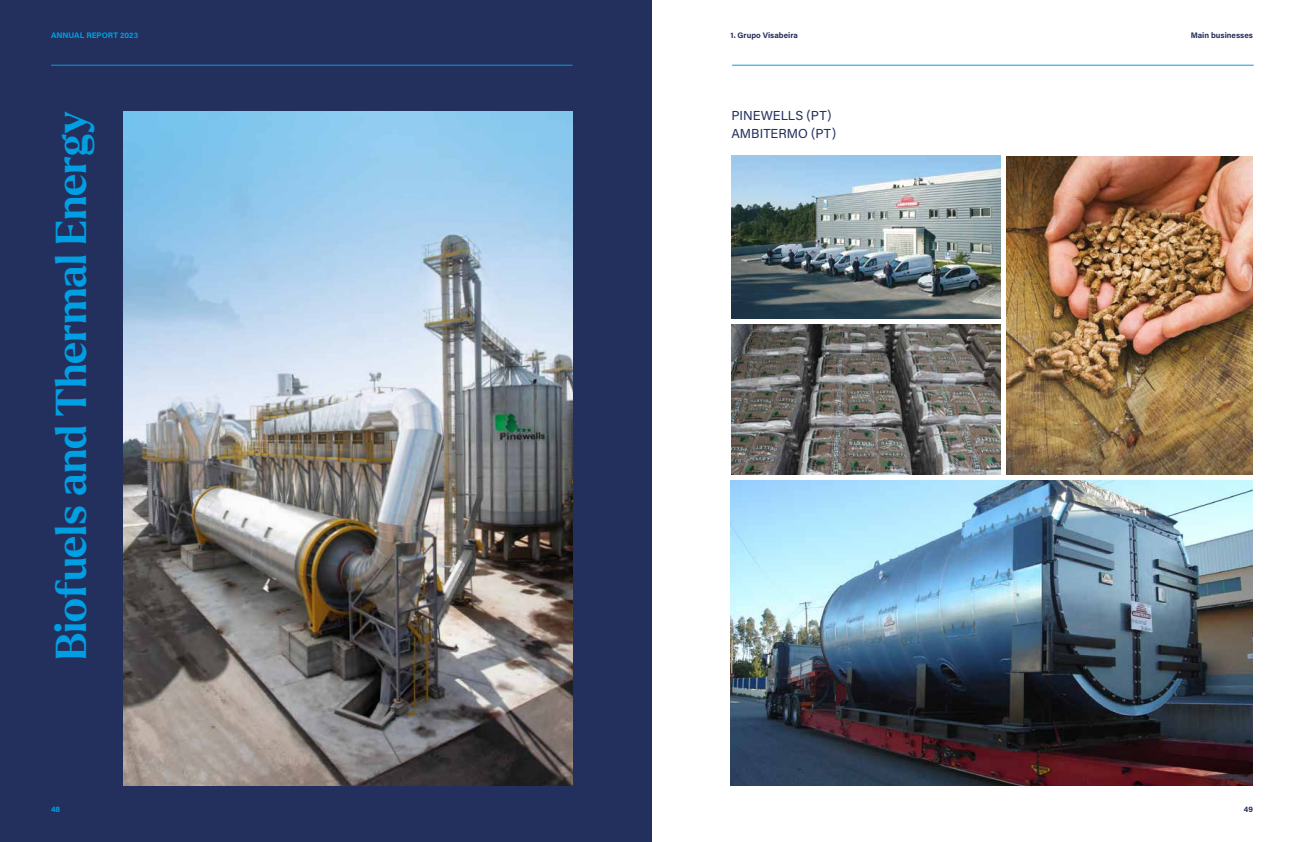
<style>
.page{position:relative;width:1304px;height:842px;background:#fff}
.page>*{position:absolute;margin:0;border:0;box-sizing:border-box;transform-origin:0 0}
.t1{font:700 42px "Larken";color:#009fe3}
.t2{font:13px/18px "Acumin Pro";letter-spacing:.005em;color:#232f5d}
.t3{font:700 8px "Acumin Pro";color:#232f5d}
.t4{font:700 8px "Acumin Pro";color:#009fe3}
</style>
<div class="page">
<div style="left:0;top:0;width:652px;height:842px;background:#232f5d"></div>
<img style="left:731px;top:156px;width:270px;height:162px">
<img style="left:731px;top:324px;width:270px;height:150px">
<img style="left:1006px;top:156px;width:247px;height:318px">
<img style="left:731px;top:480px;width:522px;height:305px">
<img style="left:124px;top:111px;width:449px;height:674px">
<hr style="left:51px;top:65px;width:522px;height:1px;background:#009fe3">
<hr style="left:732px;top:65px;width:522px;height:1px;background:#009fe3">
<p class="t4" style="left:51px;top:30px;width:89px">ANNUAL REPORT 2023</p>
<h1 class="t1" style="left:44px;top:660px;width:550px;rotate:-90deg">Biofuels and Thermal Energy</h1>
<p class="t3" style="left:731px;top:30px;width:69px">1. Grupo Visabeira</p>
<p class="t3" style="left:1191px;top:30px;width:64px">Main businesses</p>
<h2 class="t2" style="left:731px;top:106px;width:106px">PINEWELLS (PT)<br>AMBITERMO (PT)</h2>
<p class="t4" style="left:51px;top:803px;width:11px">48</p>
<p class="t3" style="left:1244px;top:803px;width:11px">49</p>
</div>
